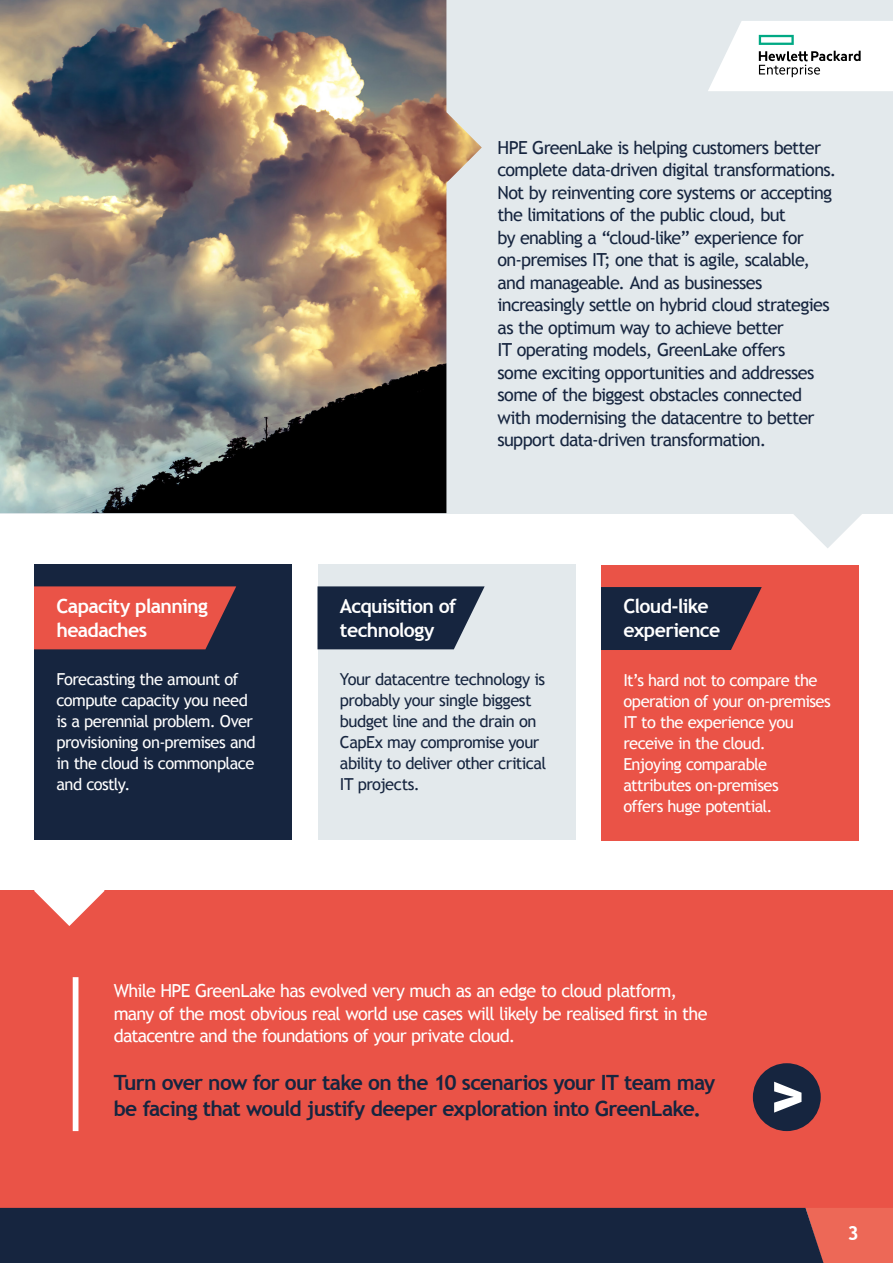
<style>
.page{position:relative;width:893px;height:1263px;background:#fff}
.page>*{position:absolute;margin:0;border:0;box-sizing:border-box;transform-origin:0 0}
.t1{font:700 21px/25.5px "Trebuchet MS";letter-spacing:-.035em;color:#16253f}
.t2{font:700 19.5px/24px "Trebuchet MS";letter-spacing:-.035em;color:#fff}
.t3{font:18px/22.5px "Trebuchet MS";letter-spacing:-.04em;color:#16253f}
.t4{font:18px/22.5px "Trebuchet MS";letter-spacing:-.04em;color:#fff}
.t5{font:16.5px/21px "Trebuchet MS";letter-spacing:-.035em;color:#fff}
.t6{font:16.5px/21px "Trebuchet MS";letter-spacing:-.035em;color:#16253f}
</style>
<div class="page">
<div style="left:0;top:0;width:893px;height:513px;background:#e3e9ec"></div>
<div style="left:0;top:890px;width:893px;height:318px;background:#ea5347"></div>
<div style="left:823px;top:1208px;width:70px;height:55px;background:#ed6857"></div>
<div style="left:0;top:1208px;width:823px;height:55px;background:#16253f"></div>
<svg style="left:708px;top:21px;width:185px;height:70px;background:#ecefef"></svg>
<div style="left:34px;top:564px;width:258px;height:276px;background:#16253f"></div>
<div style="left:317px;top:564px;width:258px;height:276px;background:#e3e9ec"></div>
<div style="left:601px;top:565px;width:258px;height:276px;background:#ea5347"></div>
<svg style="left:317px;top:586px;width:168px;height:63px;background:#2b3950"></svg>
<svg style="left:601px;top:587px;width:161px;height:63px;background:#2a293f"></svg>
<svg style="left:34px;top:586px;width:202px;height:63px;background:#d84f46"></svg>
<svg style="left:792px;top:513px;width:71px;height:35px"></svg>
<svg style="left:34px;top:890px;width:71px;height:36px"></svg>
<img style="left:0;top:0;width:482px;height:513px">
<div style="left:73px;top:980px;width:5px;height:148px;background:#fff"></div>
<div style="left:753px;top:1063px;width:68px;height:68px;background:#16253f;border-radius:50%"></div>
<svg style="left:774px;top:1082px;width:27px;height:30px"></svg>
<p class="t2" style="left:56px;top:594px;width:153px">Capacity planning headaches</p>
<p class="t5" style="left:56px;top:669px;width:201px">Forecasting the amount of compute capacity you need is a perennial problem. Over provisioning on-premises and in the cloud is commonplace and costly.</p>
<p class="t3" style="left:497px;top:136px;width:340px">HPE GreenLake is helping customers better complete data-driven digital transformations.<br>Not by reinventing core systems or accepting the limitations of the public cloud, but<br>by enabling a “cloud-like” experience for on-premises IT; one that is agile, scalable, and manageable. And as businesses increasingly settle on hybrid cloud strategies as the optimum way to achieve better<br>IT operating models, GreenLake offers<br>some exciting opportunities and addresses some of the biggest obstacles connected with modernising the datacentre to better support data-driven transformation.</p>
<p class="t2" style="left:340px;top:594px;width:118px">Acquisition of technology</p>
<p class="t6" style="left:340px;top:669px;width:208px">Your datacentre technology is probably your single biggest budget line and the drain on<br>CapEx may compromise your ability to deliver other critical<br>IT projects.</p>
<p class="t2" style="left:623px;top:594px;width:98px">Cloud-like experience</p>
<p class="t5" style="left:623px;top:670px;width:209px">It’s hard not to compare the operation of your on-premises<br>IT to the experience you receive in the cloud.<br>Enjoying comparable attributes on-premises<br>offers huge potential.</p>
<p class="t4" style="left:114px;top:980px;width:595px">While HPE GreenLake has evolved very much as an edge to cloud platform, many of the most obvious real world use cases will likely be realised first in the datacentre and the foundations of your private cloud.</p>
<p class="t1" style="left:114px;top:1070px;width:603px">Turn over now for our take on the 10 scenarios your IT team may be facing that would justify deeper exploration into GreenLake.</p>
<p class="t2" style="left:847px;top:1221px;width:13px">3</p>
</div>
